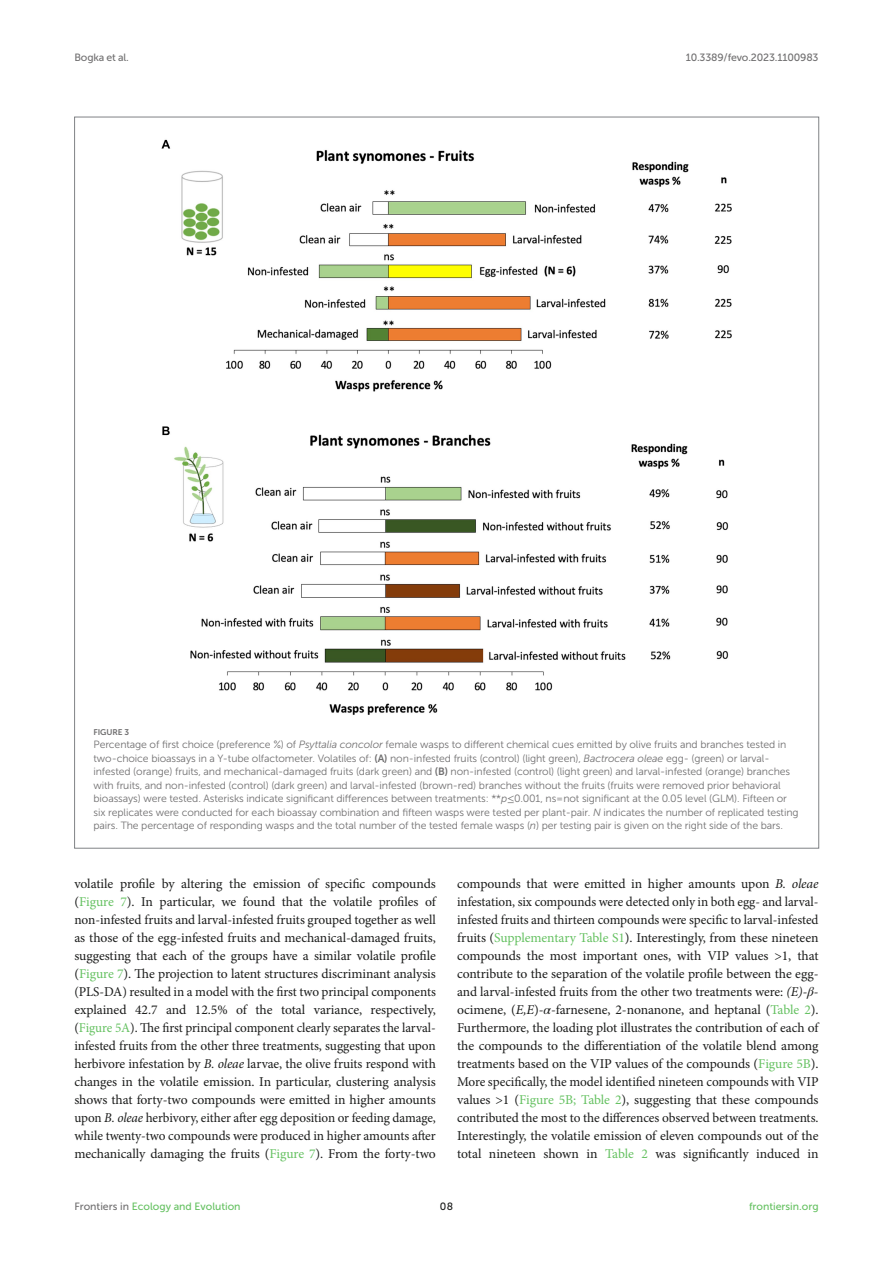
<style>
.page{position:relative;width:893px;height:1263px;background:#fff}
.page>*{position:absolute;margin:0;border:0;box-sizing:border-box;transform-origin:0 0}
.TEXT{font:13.5px/18px "Minion Pro";letter-spacing:-.005em;color:#1b1c1b;text-align:justify}
.FIG_LEG{font:10.5px/13.5px "Museo Sans 300";letter-spacing:-.01em;color:#706f70}
.t1{font:10.5px "Museo Sans 500";color:#65c161}
.t2{font:10.5px "Museo Sans 500";letter-spacing:-.015em;color:#706f70}
.t3{font:10.5px "Museo Sans 500";color:#1b1c1b}
.FIG_HD{font:8.25px "Museo Sans 700";letter-spacing:-.01em;color:#706f70}
.s1{font-style:italic}
.s2{font-family:"Museo Sans 700"}
.s3{font-family:"STIX General"}
.s4{color:#65c161}
.s5{font-family:"STIX General";font-style:italic}
.s6{color:#706f70}
</style>
<div class="page">
<img style="left:161px;top:139px;width:571px;height:576px">
<p class="t2" style="left:74px;top:51px;width:56px">Bogka et al.</p>
<p class="t2" style="left:686px;top:51px;width:134px">10.3389/fevo.2023.1100983</p>
<p class="FIG_HD" style="left:94px;top:727px;width:37px">FIGURE 3</p>
<p class="FIG_LEG" style="left:94px;top:738px;width:707px">Percentage of first choice (preference %) of <span class="s1">Psyttalia concolor</span> female wasps to different chemical cues emitted by olive fruits and branches tested in two-choice bioassays in a Y-tube olfactometer. Volatiles of: <span class="s2">(A)</span> non-infested fruits (control) (light green), <span class="s1">Bactrocera oleae</span> egg- (green) or larval&shy;infested (orange) fruits, and mechanical-damaged fruits (dark green) and <span class="s2">(B)</span> non-infested (control) (light green) and larval-infested (orange) branches with fruits, and non-infested (control) (dark green) and larval-infested (brown-red) branches without the fruits (fruits were removed prior behavioral bioassays) were tested. Asterisks indicate significant differences between treatments: **<span class="s1">p</span><span class="s3">≤</span> 0.001, ns = not significant at the 0.05 level (GLM). Fifteen or six replicates were conducted for each bioassay combination and fifteen wasps were tested per plant-pair. <span class="s1">N</span> indicates the number of replicated testing pairs. The percentage of responding wasps and the total number of the tested female wasps (<span class="s1">n</span>) per testing pair is given on the right side of the bars.</p>
<p class="TEXT" style="left:74px;top:875px;width:363px">volatile profile by altering the emission of specific compounds (<span class="s4">Figure 7</span>). In particular, we found that the volatile profiles of non-infested fruits and larval-infested fruits grouped together as well as those of the egg-infested fruits and mechanical-damaged fruits, suggesting that each of the groups have a similar volatile profile (<span class="s4">Figure 7</span>). The projection to latent structures discriminant analysis (PLS-DA) resulted in a model with the first two principal components explained 42.7 and 12.5% of the total variance, respectively, (<span class="s4">Figure 5A</span>). The first principal component clearly separates the larval&shy;infested fruits from the other three treatments, suggesting that upon herbivore infestation by <span class="s1">B. oleae</span> larvae, the olive fruits respond with changes in the volatile emission. In particular, clustering analysis shows that forty-two compounds were emitted in higher amounts upon <span class="s1">B. oleae</span> herbivory, either after egg deposition or feeding damage, while twenty-two compounds were produced in higher amounts after mechanically damaging the fruits (<span class="s4">Figure 7</span>). From the forty-two</p>
<p class="TEXT" style="left:457px;top:875px;width:363px">compounds that were emitted in higher amounts upon <span class="s1">B. oleae </span>infestation, six compounds were detected only in both egg- and larval&shy;infested fruits and thirteen compounds were specific to larval-infested fruits (<span class="s4">Supplementary Table S1</span>). Interestingly, from these nineteen compounds the most important ones, with VIP values &gt;1, that contribute to the separation of the volatile profile between the egg&shy;and larval-infested fruits from the other two treatments were: <span class="s1">(E)-</span><span class="s5">β&shy;</span>ocimene, (<span class="s1">E,E</span>)-<span class="s5">α</span>-farnesene, 2-nonanone, and heptanal (<span class="s4">Table 2</span>).<br>Furthermore, the loading plot illustrates the contribution of each of the compounds to the differentiation of the volatile blend among treatments based on the VIP values of the compounds (<span class="s4">Figure 5B</span>).<br>More specifically, the model identified nineteen compounds with VIP values &gt;1 (<span class="s4">Figure 5B; Table 2</span>), suggesting that these compounds contributed the most to the differences observed between treatments.<br>Interestingly, the volatile emission of eleven compounds out of the total nineteen shown in <span class="s4">Table 2</span> was significantly induced in</p>
<p class="t1" style="left:74px;top:1200px;width:168px"><span class="s6">Frontiers in</span> Ecology and Evolution</p>
<p class="t3" style="left:440px;top:1200px;width:15px">08</p>
<p class="t1" style="left:749px;top:1200px;width:71px">frontiersin.org</p>
</div>
